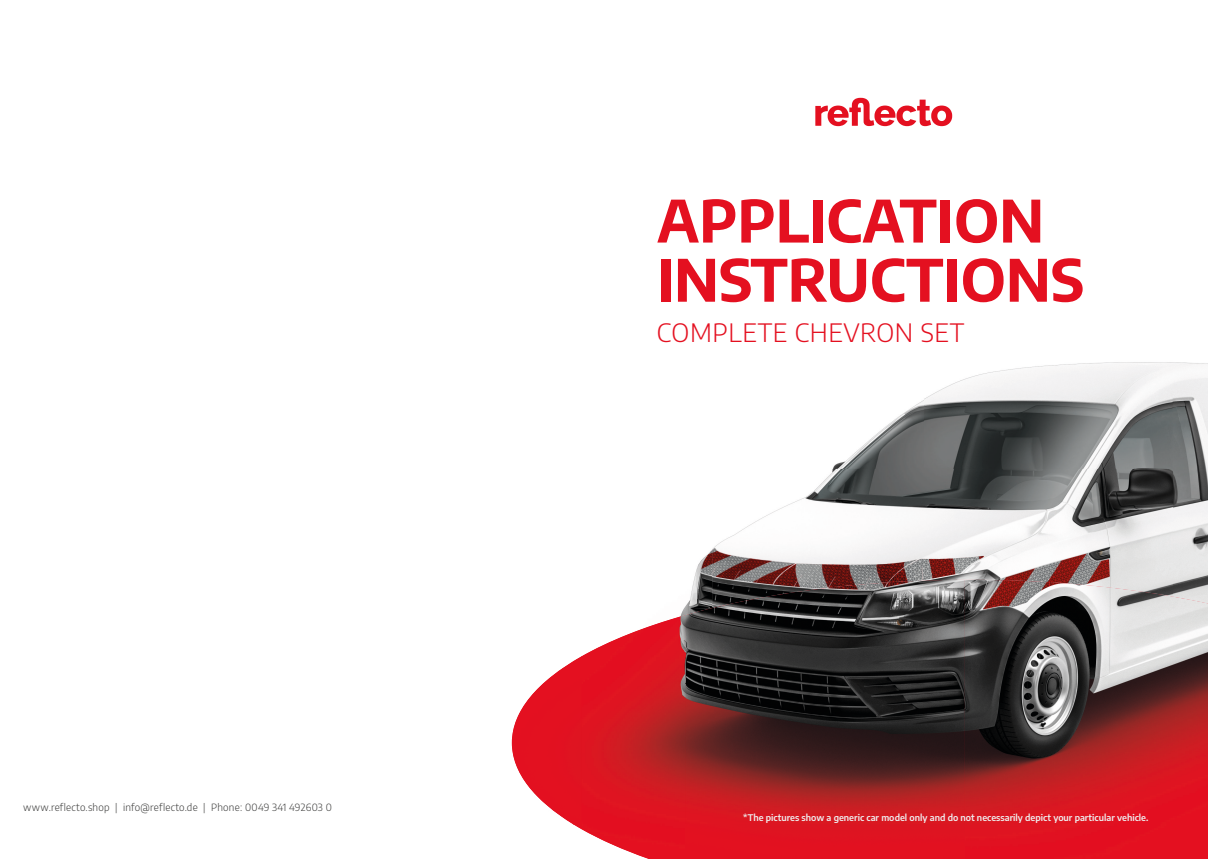
<style>
.page{position:relative;width:1208px;height:859px;background:#fff}
.page>*{position:absolute;margin:0;border:0;box-sizing:border-box;transform-origin:0 0}
.t1{font:700 58px/59.2px "Encode Sans";color:#e41020}
.t2{font:300 25.4px "Encode Sans";letter-spacing:.025em;color:#e41020}
.t3{font:300 10px "Encode Sans";letter-spacing:.025em;color:#3d3d3c}
.t4{font:600 9px "Encode Sans";color:#efefef}
</style>
<div class="page">
<svg style="left:815px;top:98px;width:137px;height:28px"></svg>
<img style="left:832px;top:362px;width:340px;height:107px">
<img style="left:1172px;top:362px;width:36px;height:218px">
<img style="left:681px;top:550px;width:31px;height:65px">
<img style="left:712px;top:469px;width:461px;height:111px">
<img style="left:685px;top:580px;width:523px;height:279px">
<img style="left:581px;top:615px;width:105px;height:244px">
<img style="left:512px;top:656px;width:69px;height:168px">
<svg style="left:573px;top:824px;width:8px;height:5px"></svg>
<p class="t3" style="left:23px;top:801px;width:310px">www.reflecto.shop | info@reflecto.de | Phone: 0049 341 492603 0</p>
<h1 class="t1" style="left:657px;top:188px;width:429px">APPLICATION<br>INSTRUCTIONS</h1>
<h2 class="t2" style="left:657px;top:315px;width:309px">COMPLETE CHEVRON SET</h2>
<p class="t4" style="left:743px;top:812px;width:407px">*The pictures show a generic car model only and do not necessarily depict your particular vehicle.</p>
</div>
